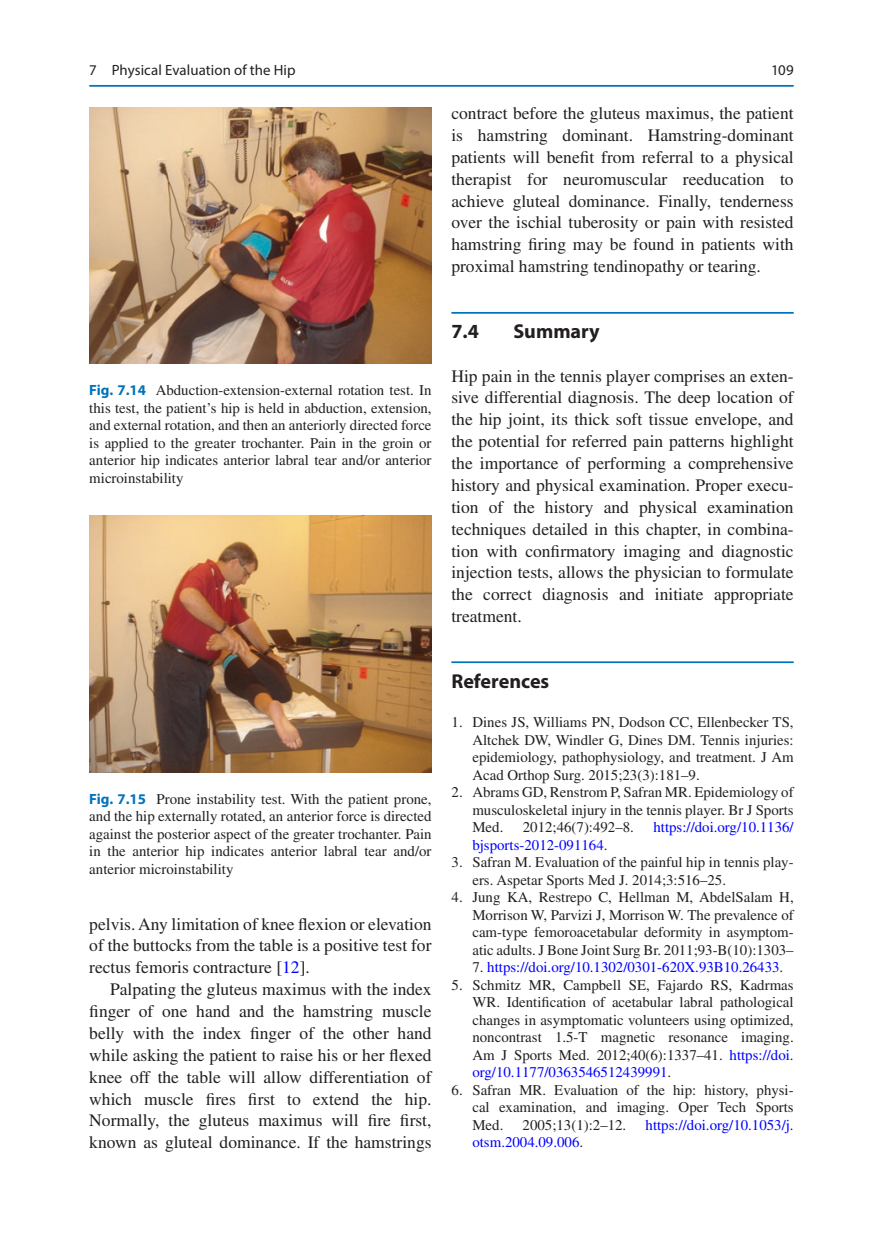
<style>
.page{position:relative;width:883px;height:1260px;background:#fff}
.page>*{position:absolute;margin:0;border:0;box-sizing:border-box;transform-origin:0 0}
.t1{font:700 20.12px "Qvrpbm Myriad Pro";color:#231f20}
.t2{font:17.5px/21.9px "Rxttkn Times LT Std";color:#231f20;text-align:justify}
.t3{font:14.88px/17.5px "Rxttkn Times LT Std";color:#231f20;text-align:justify}
.t4{font:14.88px "Rxttkn Times LT Std";color:#00f}
.t5{font:14.88px "Tkqpsf Myriad Pro";letter-spacing:.005em;color:#231f20}
.t6{font:14.88px "Msmqht Myriad Pro";color:#231f20}
.s1{font-family:"Qvrpbm Myriad Pro";font-weight:700;color:#0073bc}
.s2{color:#00f}
.s3{color:#231f20}
</style>
<div class="page">
<hr style="left:451px;top:312px;width:343px;height:2px;background:#0073bc">
<hr style="left:451px;top:661px;width:343px;height:2px;background:#0073bc">
<img style="left:89px;top:516px;width:343px;height:256px">
<img style="left:89px;top:107px;width:343px;height:257px">
<hr style="left:89px;top:85px;width:705px;height:2px;background:#0073bc">
<p class="t5" style="left:89px;top:61px;width:208px">7 Physical Evaluation of the Hip</p>
<p class="t3" style="left:89px;top:381px;width:344px"><span class="s1">Fig. 7.14</span> Abduction-extension-external rotation test. In this test, the patient’s hip is held in abduction, extension, and external rotation, and then an anteriorly directed force is applied to the greater trochanter. Pain in the groin or anterior hip indicates anterior labral tear and/or anterior microinstability</p>
<p class="t6" style="left:771px;top:61px;width:24px">109</p>
<p class="t2" style="left:451px;top:102px;width:344px">contract before the gluteus maximus, the patient is hamstring dominant. Hamstring-dominant patients will benefit from referral to a physical therapist for neuromuscular reeducation to achieve gluteal dominance. Finally, tenderness over the ischial tuberosity or pain with resisted hamstring firing may be found in patients with proximal hamstring tendinopathy or tearing.</p>
<h1 class="t1" style="left:451px;top:318px;width:29px">7.4</h1>
<h1 class="t1" style="left:513px;top:318px;width:88px">Summary</h1>
<p class="t2" style="left:451px;top:365px;width:344px">Hip pain in the tennis player comprises an exten&shy;sive differential diagnosis. The deep location of the hip joint, its thick soft tissue envelope, and the potential for referred pain patterns highlight the importance of performing a comprehensive history and physical examination. Proper execu&shy;tion of the history and physical examination techniques detailed in this chapter, in combina&shy;tion with confirmatory imaging and diagnostic injection tests, allows the physician to formulate the correct diagnosis and initiate appropriate treatment.</p>
<p class="t3" style="left:89px;top:790px;width:344px"><span class="s1">Fig. 7.15</span> Prone instability test. With the patient prone, and the hip externally rotated, an anterior force is directed against the posterior aspect of the greater trochanter. Pain in the anterior hip indicates anterior labral tear and/or anterior microinstability</p>
<p class="t2" style="left:89px;top:913px;width:344px">pelvis. Any limitation of knee flexion or elevation of the buttocks from the table is a positive test for rectus femoris contracture [<span class="s2">12</span>].</p>
<p class="t2" style="left:89px;top:978px;width:344px;text-indent:21px">Palpating the gluteus maximus with the index finger of one hand and the hamstring muscle belly with the index finger of the other hand while asking the patient to raise his or her flexed knee off the table will allow differentiation of which muscle fires first to extend the hip.<br>Normally, the gluteus maximus will fire first, known as gluteal dominance. If the hamstrings</p>
<h1 class="t1" style="left:451px;top:668px;width:99px">References</h1>
<p class="t3" style="left:472px;top:713px;width:323px;text-indent:-21px">1. Dines JS, Williams PN, Dodson CC, Ellenbecker TS, Altchek DW, Windler G, Dines DM. Tennis injuries: epidemiology, pathophysiology, and treatment. J Am Acad Orthop Surg. 2015;23(3):181–9.</p>
<p class="t3" style="left:472px;top:783px;width:323px;text-indent:-21px">2. Abrams GD, Renstrom P, Safran MR. Epidemiology of musculoskeletal injury in the tennis player. Br J Sports Med.</p>
<p class="t3" style="left:523px;top:818px;width:113px">2012;46(7):492–8.</p>
<p class="t4" style="left:653px;top:819px;width:142px">https://doi.org/10.1136/</p>
<p class="t4" style="left:472px;top:836px;width:137px">bjsports-2012-091164<span class="s3">.</span></p>
<p class="t3" style="left:472px;top:853px;width:323px;text-indent:-21px">3. Safran M. Evaluation of the painful hip in tennis play&shy;ers. Aspetar Sports Med J. 2014;3:516–25.</p>
<p class="t3" style="left:472px;top:888px;width:323px;text-indent:-21px">4. Jung KA, Restrepo C, Hellman M, AbdelSalam H, Morrison W, Parvizi J, Morrison W. The prevalence of cam-type femoroacetabular deformity in asymptom&shy;atic adults. J Bone Joint Surg Br. 2011;93-B(10):1303–</p>
<p class="t4" style="left:472px;top:959px;width:312px"><span class="s3">7.</span> https://doi.org/10.1302/0301-620X.93B10.26433<span class="s3">.</span></p>
<p class="t3" style="left:472px;top:976px;width:323px;text-indent:-21px">5. Schmitz MR, Campbell SE, Fajardo RS, Kadrmas WR. Identification of acetabular labral pathological changes in asymptomatic volunteers using optimized, noncontrast 1.5-T magnetic resonance imaging.<br>Am J Sports Med. 2012;40(6):1337–41. <span class="s2">https://doi. org/10.1177/0363546512439991</span>.</p>
<p class="t3" style="left:472px;top:1081px;width:323px;text-indent:-21px">6. Safran MR. Evaluation of the hip: history, physi&shy;cal examination, and imaging. Oper Tech Sports Med.</p>
<p class="t3" style="left:523px;top:1116px;width:105px">2005;13(1):2–12.</p>
<p class="t4" style="left:646px;top:1116px;width:150px">https://doi.org/10.1053/j.</p>
<p class="t4" style="left:472px;top:1134px;width:112px">otsm.2004.09.006<span class="s3">.</span></p>
</div>
